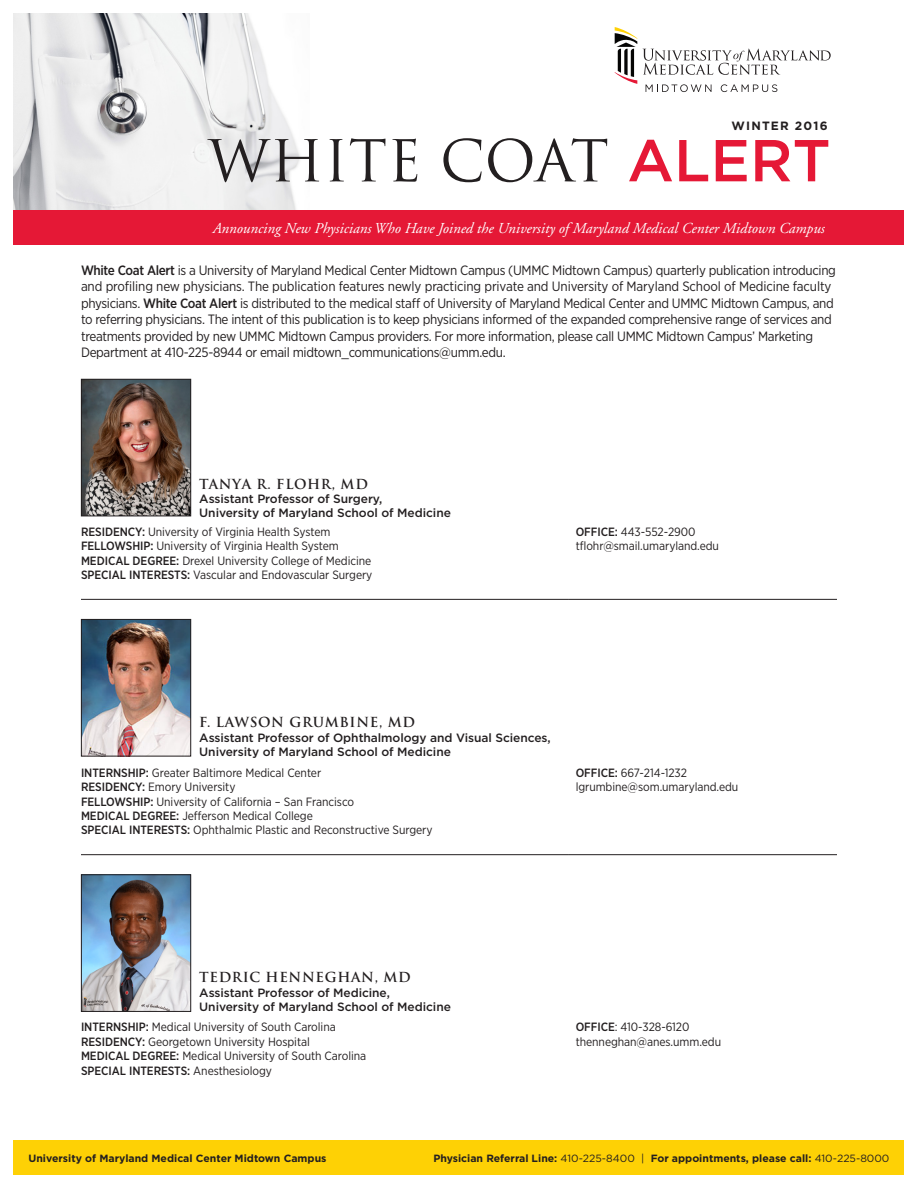
<style>
.page{position:relative;width:918px;height:1188px;background:#fff}
.page>*{position:absolute;margin:0;border:0;box-sizing:border-box;transform-origin:0 0}
.t1{font:56.25px "Trajan Pro";color:#231f20}
.t2{font:italic 15.15px "Adobe Garamond";color:#fff}
.t3{font:13.5px/16.5px "Gotham Narrow";letter-spacing:-.025em;color:#231f20}
.t4{font:700 13.5px "Trajan Pro";letter-spacing:.05em;color:#231f20}
.t5{font:12px "Gotham Narrow";letter-spacing:-.005em;color:#231f20}
.t6{font:500 12px "Gotham";letter-spacing:-.005em;color:#231f20}
.t7{font:500 12px "Gotham Narrow";letter-spacing:-.005em;color:#231f20}
.t8{font:700 12px "Gotham";letter-spacing:.1em;color:#231f20}
.t9{font:700 10.5px "Gotham";color:#231f20}
.s1{font-family:"Gotham";font-weight:500;font-size:58.95px;color:#e51836}
.s2{font-weight:500}
.s3{font-weight:400}
</style>
<div class="page">
<img style="left:14px;top:14px;width:296px;height:197px">
<svg style="left:643px;top:49px;width:188px;height:26px"></svg>
<svg style="left:615px;top:27px;width:22px;height:57px"></svg>
<svg style="left:646px;top:84px;width:66px;height:8px"></svg>
<svg style="left:721px;top:84px;width:56px;height:8px"></svg>
<div style="left:14px;top:211px;width:890px;height:34px;background:#e51836"></div>
<div style="left:14px;top:1140px;width:890px;height:34px;background:#fed105"></div>
<hr style="left:81px;top:599px;width:488px;height:1px;background:#231f20">
<hr style="left:569px;top:599px;width:268px;height:1px;background:#231f20">
<img style="left:83px;top:381px;width:106px;height:133px">
<div style="left:81px;top:379px;width:110px;height:137px;border:1px solid #231f20"></div>
<hr style="left:81px;top:854px;width:488px;height:1px;background:#231f20">
<hr style="left:569px;top:854px;width:268px;height:1px;background:#231f20">
<img style="left:83px;top:621px;width:106px;height:133px">
<div style="left:81px;top:619px;width:110px;height:137px;border:1px solid #231f20"></div>
<img style="left:83px;top:876px;width:106px;height:134px">
<div style="left:81px;top:874px;width:110px;height:138px;border:1px solid #231f20"></div>
<p class="t8" style="left:731px;top:118px;width:98px">WINTER 2016</p>
<p class="t1" style="left:208px;top:125px;width:624px">WHITE COAT <span class="s1">ALERT</span></p>
<p class="t2" style="left:213px;top:220px;width:614px">Announcing New Physicians Who Have Joined the University of Maryland Medical Center Midtown Campus</p>
<p class="t3" style="left:81px;top:261px;width:756px"><span class="s2">White Coat Alert</span> is a University of Maryland Medical Center Midtown Campus (UMMC Midtown Campus) quarterly publication introducing and profiling new physicians. The publication features newly practicing private and University of Maryland School of Medicine faculty physicians. <span class="s2">White Coat Alert</span> is distributed to the medical staff of University of Maryland Medical Center and UMMC Midtown Campus, and to referring physicians. The intent of this publication is to keep physicians informed of the expanded comprehensive range of services and treatments provided by new UMMC Midtown Campus providers. For more information, please call UMMC Midtown Campus’ Marketing Department at 410-225-8944 or email midtown_communications@umm.edu.</p>
<p class="t4" style="left:199px;top:475px;width:170px">TANYA R. FLOHR, MD</p>
<p class="t6" style="left:199px;top:491px;width:184px">Assistant Professor of Surgery,</p>
<p class="t6" style="left:199px;top:505px;width:253px">University of Maryland School of Medicine</p>
<p class="t5" style="left:81px;top:524px;width:251px"><span class="s2">RESIDENCY:</span> University of Virginia Health System</p>
<p class="t5" style="left:81px;top:539px;width:259px"><span class="s2">FELLOWSHIP:</span> University of Virginia Health System</p>
<p class="t5" style="left:81px;top:553px;width:292px"><span class="s2">MEDICAL DEGREE:</span> Drexel University College of Medicine</p>
<p class="t5" style="left:81px;top:567px;width:293px"><span class="s2">SPECIAL INTERESTS:</span> Vascular and Endovascular Surgery</p>
<p class="t5" style="left:576px;top:524px;width:121px"><span class="s2">OFFICE:</span> 443-552-2900</p>
<p class="t5" style="left:576px;top:539px;width:145px">tflohr@smail.umaryland.edu</p>
<p class="t4" style="left:199px;top:714px;width:217px">F. LAWSON GRUMBINE, MD</p>
<p class="t6" style="left:199px;top:729px;width:353px">Assistant Professor of Ophthalmology and Visual Sciences,</p>
<p class="t6" style="left:199px;top:744px;width:253px">University of Maryland School of Medicine</p>
<p class="t5" style="left:81px;top:765px;width:242px"><span class="s2">INTERNSHIP:</span> Greater Baltimore Medical Center</p>
<p class="t5" style="left:81px;top:780px;width:156px"><span class="s2">RESIDENCY:</span> Emory University</p>
<p class="t5" style="left:81px;top:794px;width:275px"><span class="s2">FELLOWSHIP:</span> University of California – San Francisco</p>
<p class="t5" style="left:81px;top:808px;width:233px"><span class="s2">MEDICAL DEGREE:</span> Jefferson Medical College</p>
<p class="t5" style="left:81px;top:823px;width:353px"><span class="s2">SPECIAL INTERESTS:</span> Ophthalmic Plastic and Reconstructive Surgery</p>
<p class="t5" style="left:576px;top:765px;width:113px"><span class="s2">OFFICE:</span> 667-214-1232</p>
<p class="t5" style="left:576px;top:780px;width:164px">lgrumbine@som.umaryland.edu</p>
<p class="t4" style="left:199px;top:969px;width:213px">TEDRIC HENNEGHAN, MD</p>
<p class="t6" style="left:199px;top:985px;width:192px">Assistant Professor of Medicine,</p>
<p class="t6" style="left:199px;top:999px;width:253px">University of Maryland School of Medicine</p>
<p class="t5" style="left:81px;top:1020px;width:256px"><span class="s2">INTERNSHIP:</span> Medical University of South Carolina</p>
<p class="t5" style="left:81px;top:1034px;width:230px"><span class="s2">RESIDENCY:</span> Georgetown University Hospital</p>
<p class="t5" style="left:81px;top:1049px;width:287px"><span class="s2">MEDICAL DEGREE:</span> Medical University of South Carolina</p>
<p class="t7" style="left:81px;top:1063px;width:192px">SPECIAL INTERESTS: <span class="s3">Anesthesiology</span></p>
<p class="t5" style="left:576px;top:1020px;width:115px"><span class="s2">OFFICE</span>: 410-328-6120</p>
<p class="t5" style="left:576px;top:1034px;width:147px">thenneghan@anes.umm.edu</p>
<p class="t9" style="left:28px;top:1151px;width:300px">University of Maryland Medical Center Midtown Campus</p>
<p class="t9" style="left:433px;top:1151px;width:458px">Physician Referral Line: <span class="s3">410-225-8400 |</span> For appointments, please call: <span class="s3">410-225-8000</span></p>
</div>
